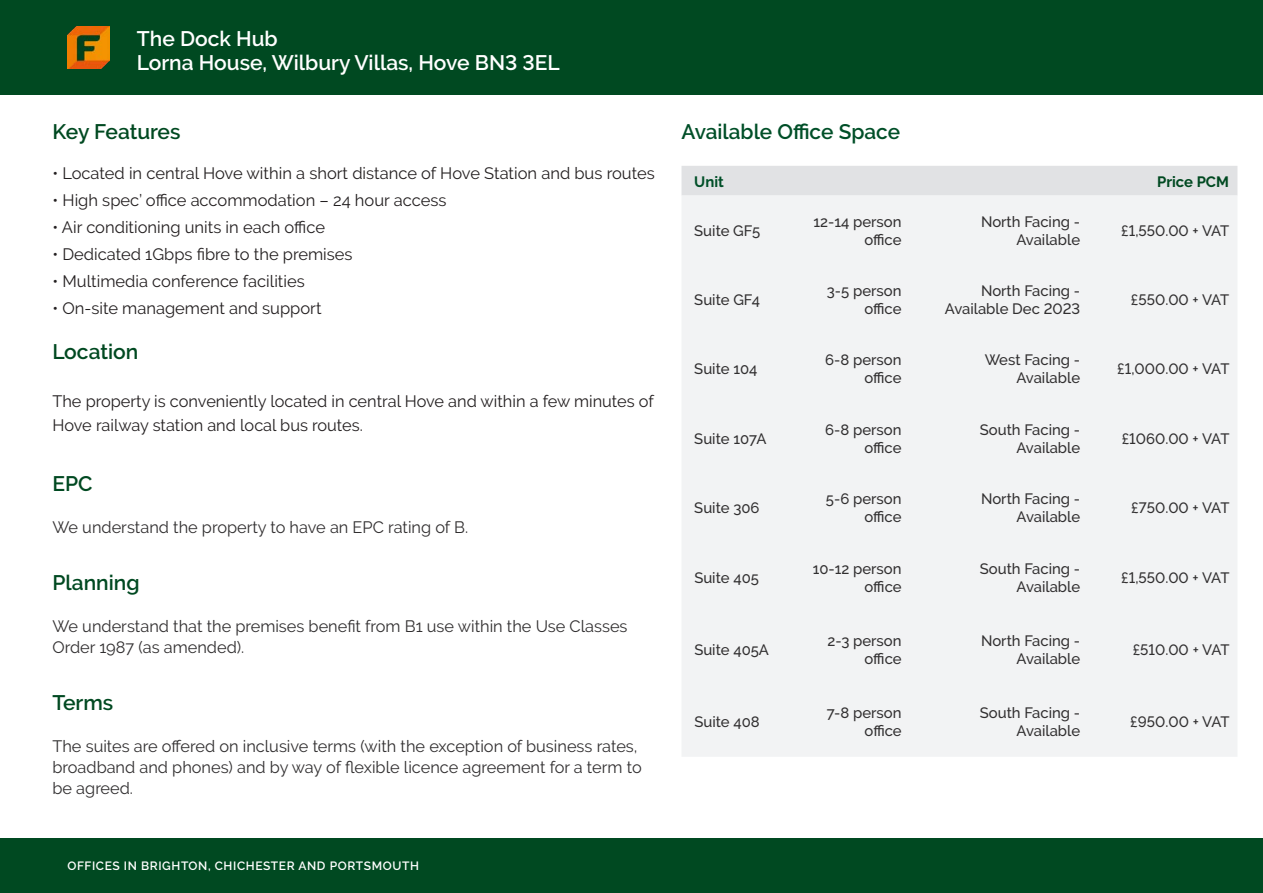
<style>
.page{position:relative;width:1263px;height:893px;background:#fff}
.page>*{position:absolute;margin:0;border:0;box-sizing:border-box;transform-origin:0 0}
.t1{font:600 21px "Raleway";color:#fff}
.Flude_-_Sub_Header{font:600 21px "Raleway";color:#004921}
.Flude_-_Standard_Paragraph_Text{font:600 21px "Raleway";color:#004f28}
.Flude_-_Standard_Paragraph_Text-2{font:16.5px/21px "Raleway";color:#312f30}
.Flude_-_Sub_Header-2{font:16.5px "Raleway";color:#231f20}
.Flude_-_Standard_Paragraph_Text-3{font:16.5px/24px "Raleway";color:#231f20}
.t2{font:500 15px/18px "Raleway";color:#312f30;text-align:right}
.t3{font:15px "Raleway";color:#fff}
.t4{font:600 15px "Raleway";color:#fff}
.t5{font:700 15px "Raleway";color:#004921}
.t6{font:700 15px "Raleway";color:#004f28}
.t7{font:600 12px "Raleway";letter-spacing:.05em;color:#fff}
</style>
<div class="page">
<div style="left:0;top:0;width:1263px;height:95px;background:#004921"></div>
<div style="left:0;top:838px;width:1263px;height:55px;background:#004921"></div>
<div style="left:681px;top:166px;width:556px;height:30px;background:#e1e2e4"></div>
<div style="left:682px;top:196px;width:555px;height:561px;background:#f2f3f4"></div>
<p class="t1" style="left:137px;top:27px;width:142px">The Dock Hub</p>
<p class="t1" style="left:137px;top:51px;width:424px">Lorna House, Wilbury Villas, Hove BN3 3EL</p>
<p class="t4" style="left:137px;top:30px;width:199px">Long Leasehold Investment</p>
<p class="t3" style="left:137px;top:48px;width:263px">Secure South East Convenience Store</p>
<p class="Flude_-_Sub_Header" style="left:52px;top:119px;width:130px">Key Features</p>
<p class="Flude_-_Sub_Header-2" style="left:52px;top:164px;width:604px">• Located in central Hove within a short distance of Hove Station and bus routes</p>
<p class="Flude_-_Sub_Header-2" style="left:52px;top:191px;width:395px">• High spec’ office accommodation – 24 hour access</p>
<p class="Flude_-_Sub_Header-2" style="left:52px;top:218px;width:274px">• Air conditioning units in each office</p>
<p class="Flude_-_Sub_Header-2" style="left:52px;top:245px;width:302px">• Dedicated 1Gbps fibre to the premises</p>
<p class="Flude_-_Sub_Header-2" style="left:52px;top:272px;width:254px">• Multimedia conference facilities</p>
<p class="Flude_-_Sub_Header-2" style="left:52px;top:299px;width:270px">• On-site management and support</p>
<p class="Flude_-_Sub_Header" style="left:52px;top:340px;width:87px">Location</p>
<p class="Flude_-_Standard_Paragraph_Text-3" style="left:52px;top:389px;width:603px">The property is conveniently located in central Hove and within a few minutes of<br>Hove railway station and local bus routes.</p>
<p class="Flude_-_Sub_Header" style="left:52px;top:472px;width:42px">EPC</p>
<p class="Flude_-_Standard_Paragraph_Text-2" style="left:52px;top:517px;width:417px">We understand the property to have an EPC rating of B.</p>
<p class="Flude_-_Sub_Header" style="left:52px;top:571px;width:89px">Planning</p>
<p class="Flude_-_Standard_Paragraph_Text-2" style="left:52px;top:616px;width:576px">We understand that the premises benefit from B1 use within the Use Classes<br>Order 1987 (as amended).</p>
<p class="Flude_-_Sub_Header" style="left:52px;top:691px;width:62px">Terms</p>
<p class="Flude_-_Standard_Paragraph_Text-2" style="left:52px;top:736px;width:587px">The suites are offered on inclusive terms (with the exception of business rates,</p>
<p class="Flude_-_Standard_Paragraph_Text-2" style="left:52px;top:757px;width:591px">broadband and phones) and by way of flexible licence agreement for a term to</p>
<p class="Flude_-_Standard_Paragraph_Text-2" style="left:52px;top:778px;width:82px">be agreed.</p>
<p class="t7" style="left:67px;top:858px;width:353px">OFFICES IN BRIGHTON, CHICHESTER AND PORTSMOUTH</p>
<p class="Flude_-_Standard_Paragraph_Text" style="left:681px;top:119px;width:220px">Available Office Space</p>
<p class="t6" style="left:694px;top:173px;width:31px">Unit</p>
<p class="t5" style="left:1157px;top:173px;width:73px">Price PCM</p>
<p class="t2" style="left:694px;top:222px;width:68px">Suite GF5</p>
<p class="t2" style="left:813px;top:213px;width:90px">12-14 person office</p>
<p class="t2" style="left:981px;top:213px;width:101px">North Facing -</p>
<p class="t2" style="left:1121px;top:222px;width:110px">£1,550.00 + VAT</p>
<p class="t2" style="left:1016px;top:231px;width:65px">Available</p>
<p class="t2" style="left:694px;top:291px;width:67px">Suite GF4</p>
<p class="t2" style="left:827px;top:282px;width:76px">3-5 person office</p>
<p class="t2" style="left:981px;top:282px;width:101px">North Facing -</p>
<p class="t2" style="left:945px;top:300px;width:137px">Available Dec 2023</p>
<p class="t2" style="left:1131px;top:291px;width:100px">£550.00 + VAT</p>
<p class="t2" style="left:694px;top:360px;width:65px">Suite 104</p>
<p class="t2" style="left:825px;top:351px;width:78px">6-8 person office</p>
<p class="t2" style="left:985px;top:351px;width:97px">West Facing -<br>Available</p>
<p class="t2" style="left:1117px;top:360px;width:114px">£1,000.00 + VAT</p>
<p class="t2" style="left:694px;top:429px;width:74px">Suite 107A</p>
<p class="t2" style="left:825px;top:420px;width:78px">6-8 person office</p>
<p class="t2" style="left:980px;top:420px;width:102px">South Facing -<br>Available</p>
<p class="t2" style="left:1122px;top:429px;width:109px">£1060.00 + VAT</p>
<p class="t2" style="left:694px;top:498px;width:67px">Suite 306</p>
<p class="t2" style="left:826px;top:489px;width:77px">5-6 person office</p>
<p class="t2" style="left:981px;top:489px;width:101px">North Facing -<br>Available</p>
<p class="t2" style="left:1131px;top:498px;width:100px">£750.00 + VAT</p>
<p class="t2" style="left:694px;top:569px;width:66px">Suite 405</p>
<p class="t2" style="left:813px;top:560px;width:90px">10-12 person office</p>
<p class="t2" style="left:980px;top:560px;width:102px">South Facing -<br>Available</p>
<p class="t2" style="left:1121px;top:569px;width:110px">£1,550.00 + VAT</p>
<p class="t2" style="left:694px;top:641px;width:76px">Suite 405A</p>
<p class="t2" style="left:828px;top:632px;width:75px">2-3 person office</p>
<p class="t2" style="left:981px;top:632px;width:101px">North Facing -</p>
<p class="t2" style="left:1016px;top:650px;width:65px">Available</p>
<p class="t2" style="left:1133px;top:641px;width:98px">£510.00 + VAT</p>
<p class="t2" style="left:694px;top:713px;width:67px">Suite 408</p>
<p class="t2" style="left:827px;top:704px;width:76px">7-8 person office</p>
<p class="t2" style="left:980px;top:704px;width:102px">South Facing -<br>Available</p>
<p class="t2" style="left:1130px;top:713px;width:101px">£950.00 + VAT</p>
</div>
